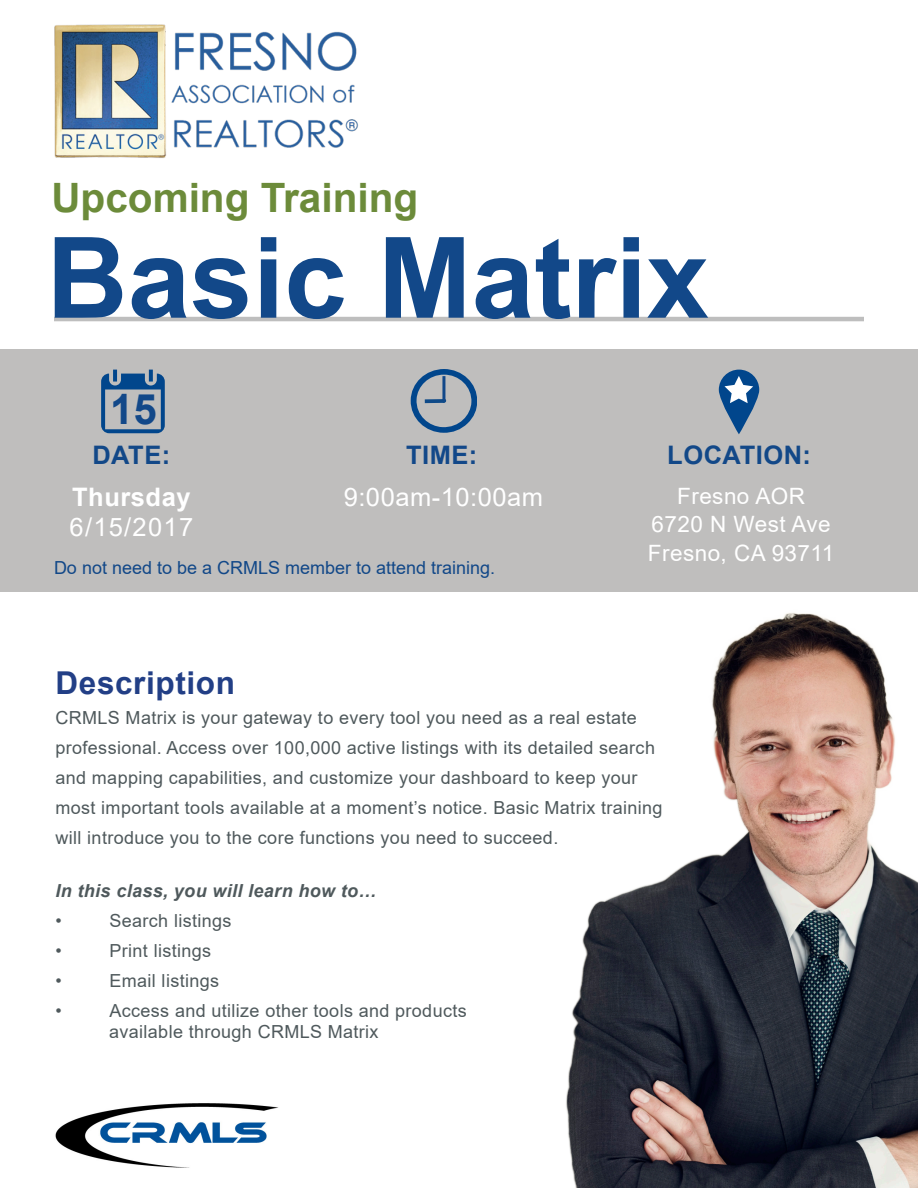
<style>
.page{position:relative;width:918px;height:1188px;background:#fff}
.page>*{position:absolute;margin:0;border:0;box-sizing:border-box;transform-origin:0 0}
.t1{font:700 112.5px "Arial";color:#124889}
.t2{font:700 42px "Arial";color:#124889}
.t3{font:700 40.5px "Arial";color:#6c8b3a}
.Main_Title{font:700 31.5px "Arial";letter-spacing:.02em;color:#223f86}
.Main_Title-2{font:25.5px/30px "Arial";letter-spacing:.02em;color:#fff}
.Main_Title-3{font:700 25.5px "Arial";letter-spacing:.02em;color:#124888}
.Main_Title-4{font:700 25.5px "Arial";color:#124889}
.Main_Title-5{font:22.5px/28.5px "Arial";letter-spacing:.02em;color:#fff}
.Main_Title-6{font:18px/30px "Arial";letter-spacing:.02em;color:#4f595c}
.t4{font:18px "Arial";color:#124888}
.Main_Title-7{font:italic 700 18px "Arial";letter-spacing:.02em;color:#4f595c}
.s1{font-weight:700}
</style>
<div class="page">
<img style="left:331px;top:591px;width:587px;height:597px">
<hr style="left:54px;top:317px;width:810px;height:4px;background:#bebebe">
<div style="left:0;top:349px;width:918px;height:242px;background:#bfbebd"></div>
<img style="left:55px;top:1103px;width:224px;height:65px">
<svg style="left:719px;top:370px;width:40px;height:64px"></svg>
<svg style="left:725px;top:376px;width:28px;height:27px"></svg>
<svg style="left:101px;top:370px;width:64px;height:63px"></svg>
<svg style="left:411px;top:369px;width:65px;height:64px"></svg>
<svg style="left:425px;top:399px;width:19px;height:4px"></svg>
<hr style="left:442px;top:376px;width:3px;height:25px;background:#124889">
<img style="left:54px;top:24px;width:304px;height:134px">
<p class="t3" style="left:51px;top:170px;width:368px">Upcoming Training</p>
<p class="t1" style="left:46px;top:199px;width:664px">Basic Matrix</p>
<p class="t2" style="left:110px;top:379px;width:48px">15</p>
<p class="Main_Title-3" style="left:92px;top:437px;width:80px">DATE:</p>
<p class="Main_Title-4" style="left:406px;top:437px;width:73px">TIME:</p>
<p class="Main_Title-3" style="left:667px;top:437px;width:145px">LOCATION:</p>
<p class="Main_Title-2" style="left:70px;top:482px;width:125px"><span class="s1">Thursday<br></span>6/15/2017</p>
<p class="Main_Title-2" style="left:344px;top:482px;width:201px">9:00am-10:00am</p>
<p class="Main_Title-5" style="left:677px;top:482px;width:129px">Fresno AOR</p>
<p class="Main_Title-5" style="left:648px;top:510px;width:188px">6720 N West Ave<br>Fresno, CA 93711</p>
<p class="t4" style="left:54px;top:555px;width:443px">Do not need to be a CRMLS member to attend training.</p>
<p class="Main_Title" style="left:56px;top:661px;width:181px">Description</p>
<p class="Main_Title-6" style="left:56px;top:703px;width:609px">CRMLS Matrix is your gateway to every tool you need as a real estate professional. Access over 100,000 active listings with its detailed search and mapping capabilities, and customize your dashboard to keep your most important tools available at a moment’s notice. Basic Matrix training will introduce you to the core functions you need to succeed.</p>
<p class="Main_Title-7" style="left:56px;top:879px;width:323px">In this class, you will learn how to…</p>
<p class="Main_Title-6" style="left:56px;top:905px;width:8px">•</p>
<p class="Main_Title-6" style="left:110px;top:905px;width:124px">Search listings</p>
<p class="Main_Title-6" style="left:56px;top:935px;width:8px">•</p>
<p class="Main_Title-6" style="left:110px;top:935px;width:103px">Print listings</p>
<p class="Main_Title-6" style="left:56px;top:965px;width:8px">•</p>
<p class="Main_Title-6" style="left:110px;top:965px;width:111px">Email listings</p>
<p class="Main_Title-6" style="left:56px;top:995px;width:8px">•</p>
<p class="Main_Title-6" style="left:110px;top:995px;width:359px">Access and utilize other tools and products</p>
<p class="Main_Title-6" style="left:109px;top:1017px;width:271px">available through CRMLS Matrix</p>
</div>
